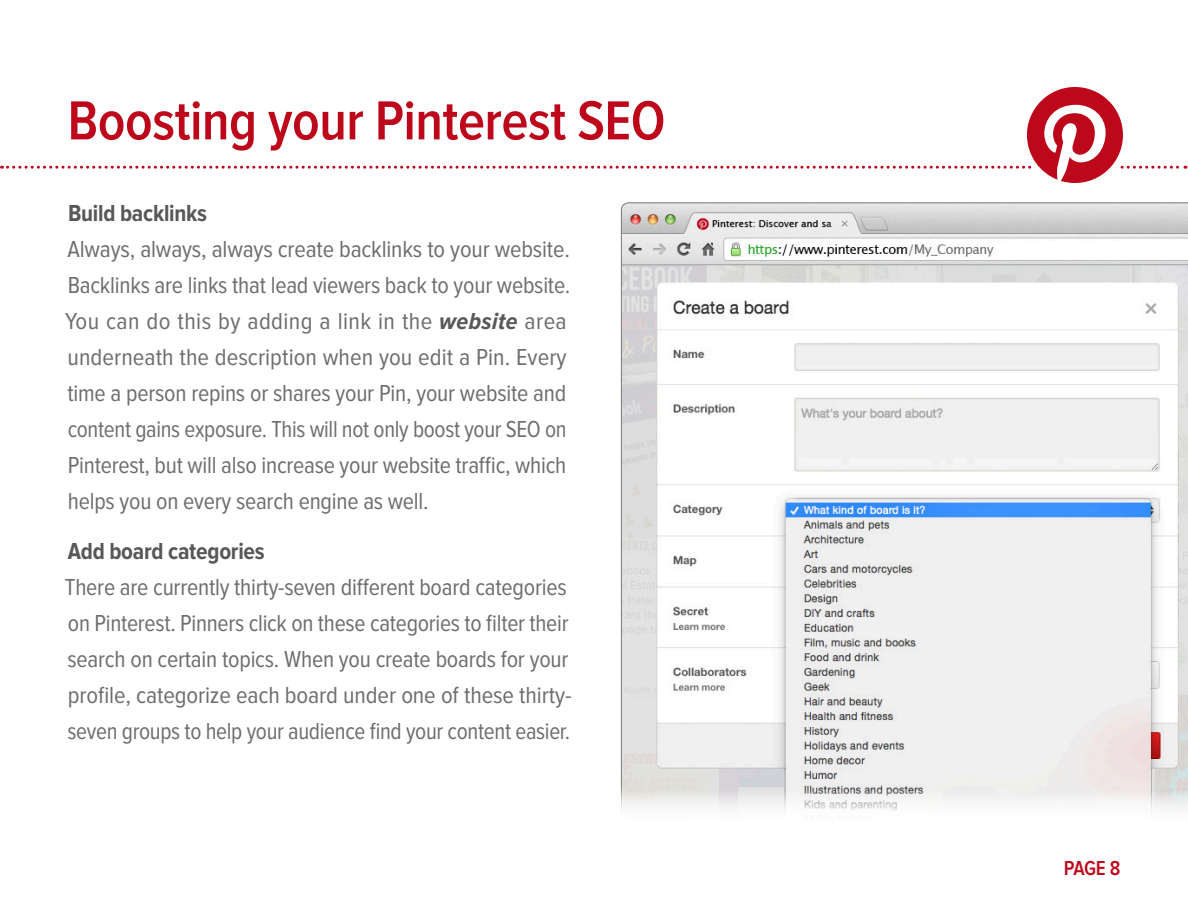
<style>
.page{position:relative;width:1188px;height:918px;background:#fff}
.page>*{position:absolute;margin:0;border:0;box-sizing:border-box;transform-origin:0 0}
.t1{font:600 57px "Proxima Nova Cond";letter-spacing:-.01em;color:#bd081c}
.t2{font:24px/36px "Proxima Nova Cond";letter-spacing:-.01em;color:#6e6e6e}
.t3{font:700 24px "Proxima Nova Cond";letter-spacing:-.01em;color:#57585a}
.t4{font:600 21px "Proxima Nova Cond";color:#bd081c}
.s1{font-weight:700;font-style:italic;color:#57585a}
</style>
<div class="page">
<svg style="left:2px;top:87px;width:1184px;height:96px"></svg>
<svg style="left:621px;top:202px;width:567px;height:615px"></svg>
<h1 class="t1" style="left:68px;top:89px;width:600px">Boosting your Pinterest SEO</h1>
<p class="t3" style="left:68px;top:200px;width:141px">Build backlinks</p>
<p class="t2" style="left:65px;top:232px;width:507px">Always, always, always create backlinks to your website.<br>Backlinks are links that lead viewers back to your website.<br>You can do this by adding a link in the <span class="s1">website</span> area underneath the description when you edit a Pin. Every time a person repins or shares your Pin, your website and content gains exposure. This will not only boost your SEO on Pinterest, but will also increase your website traffic, which helps you on every search engine as well.</p>
<p class="t3" style="left:68px;top:538px;width:198px">Add board categories</p>
<p class="t2" style="left:65px;top:570px;width:508px">There are currently thirty-seven different board categories on Pinterest. Pinners click on these categories to filter their search on certain topics. When you create boards for your profile, categorize each board under one of these thirty&shy;seven groups to help your audience find your content easier.</p>
<p class="t4" style="left:1064px;top:857px;width:58px">Page 8</p>
</div>
